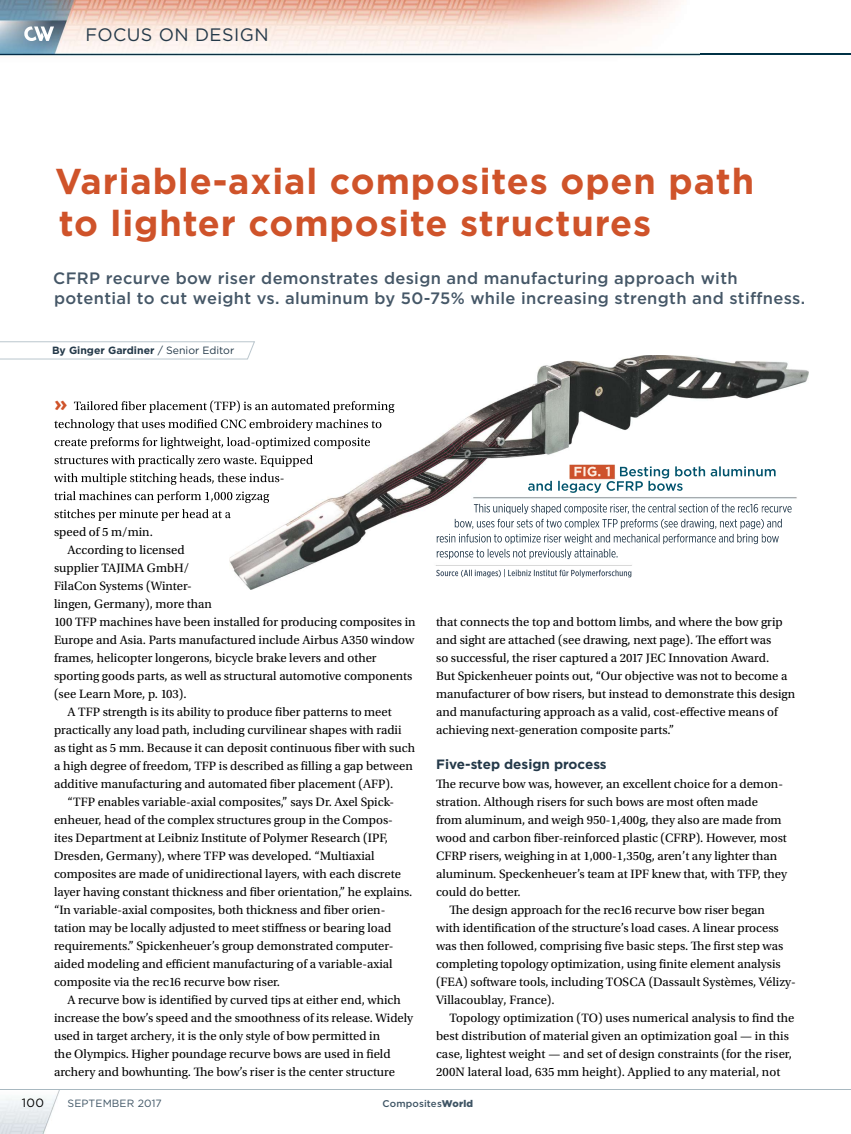
<style>
.page{position:relative;width:851px;height:1134px;background:#fff}
.page>*{position:absolute;margin:0;border:0;box-sizing:border-box;transform-origin:0 0}
.t1{font:700 36px/42px "Gotham";letter-spacing:.025em;color:#cf532a}
.t2{font:700 21px "Gotham";color:#cf532a}
.t3{font:18px "Gotham";letter-spacing:.025em;color:#243949}
.t4{font:500 16.5px/19.5px "Gotham";letter-spacing:.02em;color:#455767}
.t5{font:700 13.5px "Gotham";color:#243949}
.t6{font:12.75px/18px "Utopia Std";color:#000}
.t7{font:12px "Gotham";color:#000}
.t8{font:700 10.5px "Gotham";color:#243949}
.t9{font:10.5px "Gotham";letter-spacing:.01em;color:#3e5464}
.t10{font:500 9.75px "Gotham";letter-spacing:.01em;color:#3e5464}
.s1{font-weight:400}
.s2{font-weight:900}
</style>
<div class="page">
<hr style="left:0;top:53px;width:850px;height:2px;background:#003145">
<img style="left:0;top:1090px;width:60px;height:44px">
<img style="left:0;top:0;width:699px;height:57px">
<img style="left:229px;top:356px;width:579px;height:234px">
<hr style="left:0;top:1089px;width:850px;height:1px;background:#a8b8c0">
<svg style="left:24px;top:26px;width:30px;height:15px"></svg>
<img style="left:74px;top:401px;width:320px;height:12px">
<img style="left:54px;top:419px;width:328px;height:12px">
<img style="left:55px;top:437px;width:315px;height:12px">
<img style="left:55px;top:455px;width:258px;height:12px">
<img style="left:54px;top:473px;width:229px;height:12px">
<img style="left:54px;top:491px;width:215px;height:12px">
<img style="left:55px;top:509px;width:176px;height:12px">
<img style="left:574px;top:467px;width:37px;height:9px">
<img style="left:614px;top:466px;width:162px;height:12px">
<img style="left:528px;top:481px;width:154px;height:12px">
<img style="left:474px;top:504px;width:318px;height:10px">
<img style="left:454px;top:519px;width:328px;height:10px">
<img style="left:436px;top:534px;width:343px;height:10px">
<img style="left:436px;top:549px;width:181px;height:10px">
<img style="left:436px;top:569px;width:195px;height:8px">
<svg style="left:0;top:341px;width:255px;height:19px"></svg>
<p class="t3" style="left:85px;top:26px;width:185px">FOCUS ON DESIGN</p>
<p class="t1" style="left:55px;top:162px;width:700px">Variable-axial composites open path to lighter composite structures</p>
<p class="t4" style="left:53px;top:269px;width:753px">CFRP recurve bow riser demonstrates design and manufacturing approach with potential to cut weight vs. aluminum by 50-75% while increasing strength and stiffness.</p>
<p class="t8" style="left:52px;top:345px;width:184px">By Ginger Gardiner <span class="s1">/ Senior Editor</span></p>
<p class="t2" style="left:54px;top:394px;width:15px">»</p>
<p class="t6" style="left:54px;top:524px;width:100px">speed of 5 m/min.</p>
<p class="t6" style="left:68px;top:542px;width:119px">According to licensed</p>
<p class="t6" style="left:54px;top:560px;width:137px">supplier TAJIMA GmbH/</p>
<p class="t6" style="left:54px;top:578px;width:139px">FilaCon Systems (Winter-</p>
<p class="t6" style="left:54px;top:596px;width:159px">lingen, Germany), more than</p>
<p class="t6" style="left:54px;top:614px;width:363px">100 TFP machines have been installed for producing composites in</p>
<p class="t6" style="left:54px;top:632px;width:362px">Europe and Asia. Parts manufactured include Airbus A350 window</p>
<p class="t6" style="left:54px;top:650px;width:324px">frames, helicopter longerons, bicycle brake levers and other</p>
<p class="t6" style="left:54px;top:668px;width:360px">sporting goods parts, as well as structural automotive components</p>
<p class="t6" style="left:54px;top:686px;width:134px">(see Learn More, p. 103).</p>
<p class="t6" style="left:68px;top:704px;width:326px">A TFP strength is its ability to produce fiber patterns to meet</p>
<p class="t6" style="left:54px;top:722px;width:349px">practically any load path, including curvilinear shapes with radii</p>
<p class="t6" style="left:54px;top:740px;width:362px">as tight as 5 mm. Because it can deposit continuous fiber with such</p>
<p class="t6" style="left:54px;top:758px;width:360px">a high degree of freedom, TFP is described as filling a gap between</p>
<p class="t6" style="left:54px;top:776px;width:341px">additive manufacturing and automated fiber placement (AFP).</p>
<p class="t6" style="left:68px;top:794px;width:328px">“TFP enables variable-axial composites,” says Dr. Axel Spick-</p>
<p class="t6" style="left:54px;top:812px;width:340px">enheuer, head of the complex structures group in the Compos-</p>
<p class="t6" style="left:54px;top:830px;width:335px">ites Department at Leibniz Institute of Polymer Research (IPF,</p>
<p class="t6" style="left:54px;top:848px;width:322px">Dresden, Germany), where TFP was developed. “Multiaxial</p>
<p class="t6" style="left:54px;top:866px;width:348px">composites are made of unidirectional layers, with each discrete</p>
<p class="t6" style="left:54px;top:884px;width:360px">layer having constant thickness and fiber orientation,” he explains.</p>
<p class="t6" style="left:54px;top:902px;width:333px">“In variable-axial composites, both thickness and fiber orien-</p>
<p class="t6" style="left:54px;top:920px;width:339px">tation may be locally adjusted to meet stiffness or bearing load</p>
<p class="t6" style="left:54px;top:938px;width:341px">requirements.” Spickenheuer’s group demonstrated computer-</p>
<p class="t6" style="left:54px;top:956px;width:340px">aided modeling and efficient manufacturing of a variable-axial</p>
<p class="t6" style="left:54px;top:974px;width:227px">composite via the rec16 recurve bow riser.</p>
<p class="t6" style="left:68px;top:992px;width:335px">A recurve bow is identified by curved tips at either end, which</p>
<p class="t6" style="left:54px;top:1010px;width:361px">increase the bow’s speed and the smoothness of its release. Widely</p>
<p class="t6" style="left:54px;top:1028px;width:327px">used in target archery, it is the only style of bow permitted in</p>
<p class="t6" style="left:54px;top:1046px;width:338px">the Olympics. Higher poundage recurve bows are used in field</p>
<p class="t6" style="left:54px;top:1064px;width:342px">archery and bowhunting. The bow’s riser is the center structure</p>
<p class="t6" style="left:436px;top:614px;width:360px">that connects the top and bottom limbs, and where the bow grip and sight are attached (see drawing, next page). The effort was<br>so successful, the riser captured a 2017 JEC Innovation Award.<br>But Spickenheuer points out, “Our objective was not to become a manufacturer of bow risers, but instead to demonstrate this design and manufacturing approach as a valid, cost-effective means of achieving next-generation composite parts.”</p>
<p class="t5" style="left:436px;top:758px;width:172px">Five-step design process</p>
<p class="t6" style="left:436px;top:776px;width:348px">The recurve bow was, however, an excellent choice for a demon-</p>
<p class="t6" style="left:436px;top:794px;width:323px">stration. Although risers for such bows are most often made</p>
<p class="t6" style="left:436px;top:812px;width:347px">from aluminum, and weigh 950-1,400g, they also are made from</p>
<p class="t6" style="left:436px;top:830px;width:352px">wood and carbon fiber-reinforced plastic (CFRP). However, most</p>
<p class="t6" style="left:436px;top:848px;width:343px">CFRP risers, weighing in at 1,000-1,350g, aren’t any lighter than</p>
<p class="t6" style="left:436px;top:866px;width:352px">aluminum. Speckenheuer’s team at IPF knew that, with TFP, they</p>
<p class="t6" style="left:436px;top:884px;width:86px">could do better.</p>
<p class="t6" style="left:449px;top:902px;width:317px">The design approach for the rec16 recurve bow riser began</p>
<p class="t6" style="left:436px;top:920px;width:344px">with identification of the structure’s load cases. A linear process</p>
<p class="t6" style="left:436px;top:938px;width:349px">was then followed, comprising five basic steps. The first step was</p>
<p class="t6" style="left:436px;top:956px;width:346px">completing topology optimization, using finite element analysis</p>
<p class="t6" style="left:436px;top:974px;width:361px">(FEA) software tools, including TOSCA (Dassault Systèmes, Vélizy-</p>
<p class="t6" style="left:436px;top:992px;width:120px">Villacoublay, France).</p>
<p class="t6" style="left:449px;top:1010px;width:346px">Topology optimization (TO) uses numerical analysis to find the</p>
<p class="t6" style="left:436px;top:1028px;width:354px">best distribution of material given an optimization goal — in this</p>
<p class="t6" style="left:436px;top:1046px;width:357px">case, lightest weight — and set of design constraints (for the riser,</p>
<p class="t6" style="left:436px;top:1064px;width:346px">200N lateral load, 635 mm height). Applied to any material, not</p>
<p class="t7" style="left:22px;top:1097px;width:23px">100</p>
<p class="t9" style="left:67px;top:1099px;width:96px">SEPTEMBER 2017</p>
<p class="t10" style="left:382px;top:1099px;width:92px">Composites<span class="s2">World</span></p>
</div>
